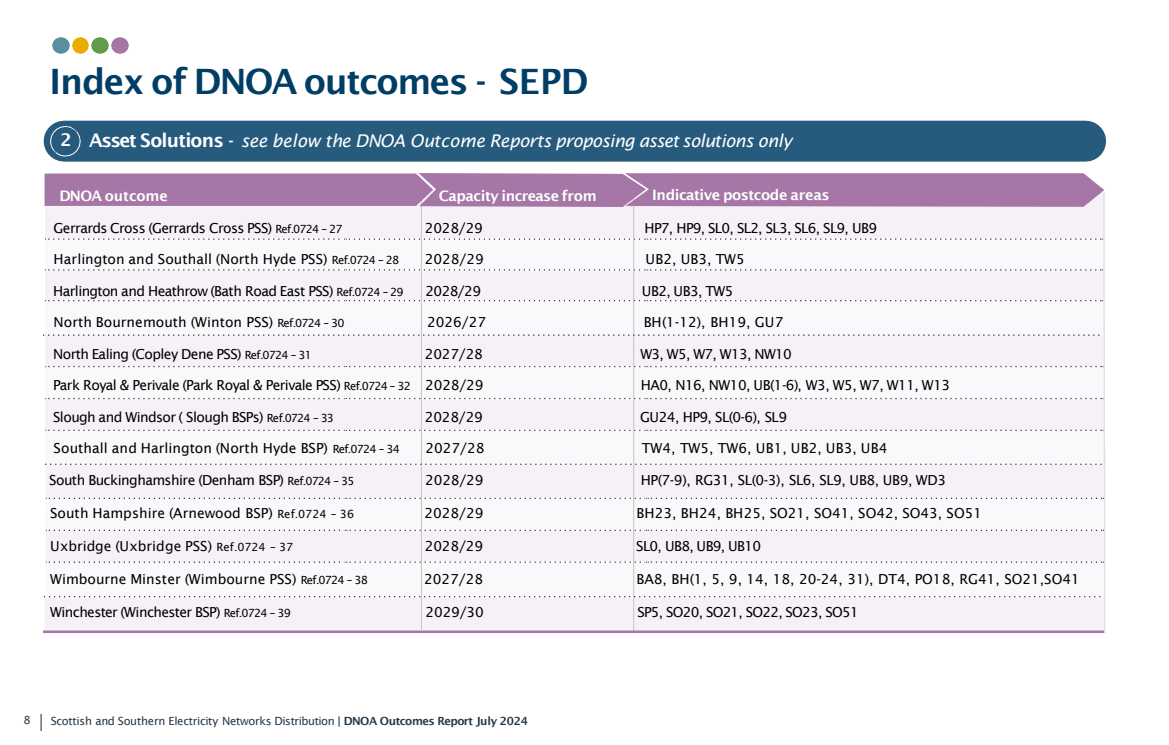
<style>
.page{position:relative;width:1169px;height:745px;background:#fff}
.page>*{position:absolute;margin:0;border:0;box-sizing:border-box;transform-origin:0 0}
.t1{font:600 35px "Lucida Sans";letter-spacing:-.035em;color:#003e66}
.t2{font:italic 17.5px "Lucida Sans";letter-spacing:-.025em;color:#fff}
.t3{font:600 14.38px "Lucida Sans";letter-spacing:-.03em;color:#fff}
.t4{font:13.75px "Lucida Sans";letter-spacing:-.04em;color:#000}
.t5{font:13.75px "Lucida Sans";letter-spacing:.005em;color:#000}
.t6{font:13.75px "Lucida Sans";letter-spacing:-.02em;color:#000}
.t7{font:13.75px "Lucida Sans";color:#000}
.t8{font:13.75px "Lucida Sans";letter-spacing:-.055em;color:#000}
.t9{font:13.75px "Lucida Sans";letter-spacing:.01em;color:#000}
.t10{font:13.75px "Lucida Sans";letter-spacing:-.045em;color:#000}
.t11{font:13.75px "Lucida Sans";letter-spacing:-.05em;color:#000}
.Slide{font:11.25px "Lucida Sans";letter-spacing:-.025em;color:#253746}
.s1{font-weight:600;font-style:normal}
.s2{font-weight:600;font-style:normal;font-size:18.75px}
.s3{font-size:11.25px}
.s4{font-weight:600}
</style>
<div class="page">
<div style="left:46px;top:465px;width:1058px;height:32px;background:#f6f1f6"></div>
<svg style="left:46px;top:562px;width:1058px;height:34px"></svg>
<div style="left:46px;top:497px;width:1058px;height:65px;background:#f6f3f6"></div>
<hr style="left:1104px;top:449px;width:1px;height:49px;background:#dedfdf">
<hr style="left:1104px;top:498px;width:1px;height:32px;background:#dedfdf">
<hr style="left:1104px;top:530px;width:1px;height:32px;background:#dedfdf">
<hr style="left:1104px;top:562px;width:1px;height:71px;background:#dedfdf">
<img style="left:111px;top:37px;width:17px;height:17px">
<img style="left:92px;top:37px;width:16px;height:17px">
<img style="left:72px;top:37px;width:17px;height:17px">
<img style="left:52px;top:37px;width:17px;height:17px">
<div style="left:45px;top:334px;width:1059px;height:32px;background:#f6f1f6"></div>
<hr style="left:1104px;top:318px;width:1px;height:48px;background:#dedfdf">
<svg style="left:40px;top:714px;width:2px;height:16px"></svg>
<div style="left:44px;top:121px;width:1062px;height:41px;background:#265b7d"></div>
<svg style="left:50px;top:126px;width:31px;height:30px"></svg>
<div style="left:45px;top:207px;width:1058px;height:31px;background:#f6f1f6"></div>
<svg style="left:45px;top:301px;width:1058px;height:33px"></svg>
<svg style="left:45px;top:238px;width:1058px;height:63px"></svg>
<hr style="left:1103px;top:192px;width:1px;height:47px;background:#dedfdf">
<hr style="left:1103px;top:239px;width:1px;height:31px;background:#dedfdf">
<hr style="left:1103px;top:270px;width:1px;height:30px;background:#dedfdf">
<hr style="left:1103px;top:300px;width:1px;height:33px;background:#dedfdf">
<hr style="left:421px;top:191px;width:1px;height:438px;background:#c4c4c4">
<hr style="left:633px;top:199px;width:1px;height:433px;background:#c4c4c4">
<svg style="left:43px;top:334px;width:1058px;height:2px"></svg>
<svg style="left:45px;top:366px;width:1060px;height:99px"></svg>
<svg style="left:43px;top:596px;width:1061px;height:37px"></svg>
<svg style="left:45px;top:173px;width:1059px;height:34px;background:#a97ca9"></svg>
<h2 class="t1" style="left:50px;top:62px;width:540px">Index of DNOA outcomes - SEPD</h2>
<p class="t2" style="left:61px;top:131px;width:733px"><span class="s1">2</span> <span class="s2">Asset Solutions</span> <span class="s1">-</span> see below the DNOA Outcome Reports proposing asset solutions only</p>
<p class="t3" style="left:59px;top:188px;width:110px">DNOA outcome</p>
<p class="t3" style="left:439px;top:187px;width:159px">Capacity increase from</p>
<p class="t3" style="left:652px;top:187px;width:179px">Indicative postcode areas</p>
<p class="t4" style="left:54px;top:220px;width:290px">Gerrards Cross (Gerrards Cross PSS) <span class="s3">Ref.0724 – 27</span></p>
<p class="t6" style="left:425px;top:220px;width:60px">2028/29</p>
<p class="t11" style="left:644px;top:220px;width:234px">HP7, HP9, SL0, SL2, SL3, SL6, SL9, UB9</p>
<p class="t5" style="left:54px;top:251px;width:347px">Harlington and Southall (North Hyde PSS) <span class="s3">Ref.0724 – 28</span></p>
<p class="t6" style="left:425px;top:251px;width:61px">2028/29</p>
<p class="t9" style="left:646px;top:251px;width:101px">UB2, UB3, TW5</p>
<p class="t4" style="left:53px;top:283px;width:352px">Harlington and Heathrow (Bath Road East PSS) <span class="s3">Ref.0724 – 29</span></p>
<p class="t6" style="left:425px;top:283px;width:57px">2028/29</p>
<p class="t6" style="left:642px;top:283px;width:93px">UB2, UB3, TW5</p>
<p class="t5" style="left:54px;top:314px;width:292px">North Bournemouth (Winton PSS) <span class="s3">Ref.0724 – 30</span></p>
<p class="t6" style="left:427px;top:314px;width:61px">2026/27</p>
<p class="t7" style="left:644px;top:314px;width:141px">BH(1-12), BH19, GU7</p>
<p class="t4" style="left:53px;top:346px;width:260px">North Ealing (Copley Dene PSS) <span class="s3">Ref.0724 – 31</span></p>
<p class="t6" style="left:425px;top:346px;width:60px">2027/28</p>
<p class="t4" style="left:640px;top:346px;width:153px">W3, W5, W7, W13, NW10</p>
<p class="t4" style="left:53px;top:377px;width:432px">Park Royal &amp; Perivale (Park Royal &amp; Perivale PSS) <span class="s3">Ref.0724 – 32</span> 2028/29</p>
<p class="t6" style="left:641px;top:377px;width:311px">HA0, N16, NW10, UB(1-6), W3, W5, W7, W11, W13</p>
<p class="t4" style="left:53px;top:409px;width:283px">Slough and Windsor ( Slough BSPs) <span class="s3">Ref.0724 – 33</span></p>
<p class="t6" style="left:425px;top:409px;width:60px">2028/29</p>
<p class="t4" style="left:640px;top:409px;width:148px">GU24, HP9, SL(0-6), SL9</p>
<p class="t5" style="left:54px;top:440px;width:348px">Southall and Harlington (North Hyde BSP) <span class="s3">Ref.0724 – 34</span></p>
<p class="t6" style="left:425px;top:440px;width:61px">2027/28</p>
<p class="t9" style="left:642px;top:440px;width:247px">TW4, TW5, TW6, UB1, UB2, UB3, UB4</p>
<p class="t4" style="left:49px;top:472px;width:307px">South Buckinghamshire (Denham BSP) <span class="s3">Ref.0724 – 35</span></p>
<p class="t6" style="left:425px;top:472px;width:60px">2028/29</p>
<p class="t6" style="left:641px;top:472px;width:307px">HP(7-9), RG31, SL(0-3), SL6, SL9, UB8, UB9, WD3</p>
<p class="t5" style="left:50px;top:505px;width:305px">South Hampshire (Arnewood BSP) <span class="s3">Ref.0724 – 36</span></p>
<p class="t6" style="left:424px;top:505px;width:61px">2028/29</p>
<p class="t7" style="left:636px;top:505px;width:347px">BH23, BH24, BH25, SO21, SO41, SO42, SO43, SO51</p>
<p class="t7" style="left:50px;top:538px;width:245px">Uxbridge (Uxbridge PSS) <span class="s3">Ref.0724 – 37</span></p>
<p class="t6" style="left:425px;top:538px;width:60px">2028/29</p>
<p class="t8" style="left:636px;top:538px;width:126px">SL0, UB8, UB9, UB10</p>
<p class="t5" style="left:50px;top:571px;width:319px">Wimbourne Minster (Wimbourne PSS) <span class="s3">Ref.0724 – 38</span></p>
<p class="t6" style="left:424px;top:571px;width:61px">2027/28</p>
<p class="t7" style="left:636px;top:571px;width:445px">BA8, BH(1, 5, 9, 14, 18, 20-24, 31), DT4, PO18, RG41, SO21,SO41</p>
<p class="t10" style="left:50px;top:604px;width:242px">Winchester (Winchester BSP) <span class="s3">Ref.0724 – 39</span></p>
<p class="t6" style="left:426px;top:604px;width:60px">2029/30</p>
<p class="t8" style="left:637px;top:604px;width:223px">SP5, SO20, SO21, SO22, SO23, SO51</p>
<p class="Slide" style="left:23px;top:713px;width:9px">8</p>
<p class="Slide" style="left:51px;top:714px;width:479px">Scottish and Southern Electricity Networks Distribution <span class="s4">| DNOA Outcomes Report July 2024</span></p>
</div>
